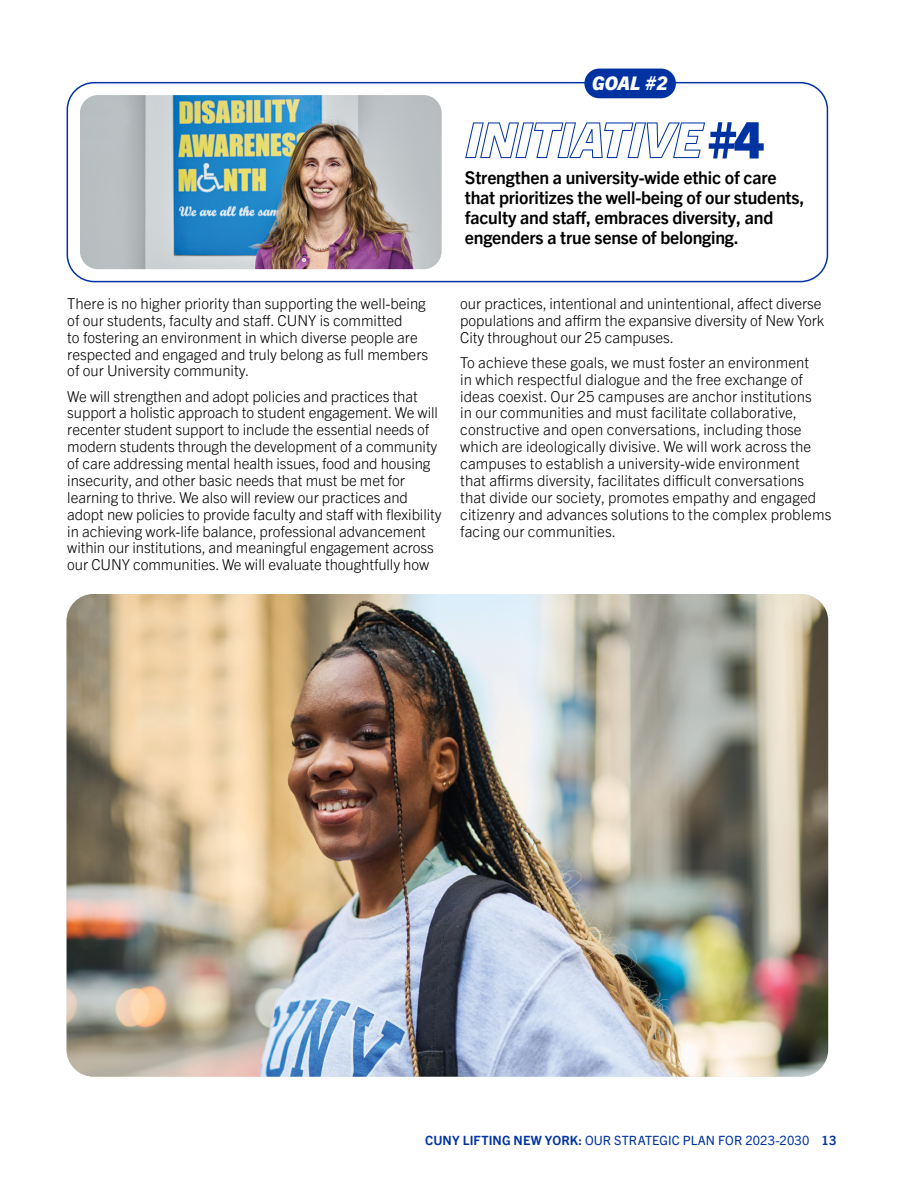
<style>
.page{position:relative;width:918px;height:1188px;background:#fff}
.page>*{position:absolute;margin:0;border:0;box-sizing:border-box;transform-origin:0 0}
.t1{font:800 50.55px "Trade Gothic Next LT Pro";color:#0033a1}
.t2{font:italic 800 18.75px "Trade Gothic Next LT Pro";color:#fff}
.t3{font:700 17.7px/20.2px "Trade Gothic Next LT Pro";letter-spacing:-.01em;color:#000}
.t4{font:300 15px/16.8px "Trade Gothic Next LT Pro";color:#000}
.t5{font:12.75px "Trade Gothic Next LT Pro";letter-spacing:.01em;color:#0033a1}
.s1{font-weight:700}
</style>
<div class="page">
<div style="left:67px;top:82px;width:761px;height:200px;border:2px solid #0033a1;border-radius:27px"></div>
<svg style="left:465px;top:122px;width:240px;height:36px"></svg>
<img style="left:80px;top:95px;width:362px;height:174px">
<div style="left:584px;top:69px;width:92px;height:29px;background:#0033a1;border-radius:15px"></div>
<img style="left:67px;top:594px;width:761px;height:483px">
<p class="t2" style="left:592px;top:70px;width:77px">GOAL #2</p>
<h1 class="t1" style="left:707px;top:105px;width:59px">#4</h1>
<p class="t3" style="left:465px;top:166px;width:341px">Strengthen a university-wide ethic of care that prioritizes the well-being of our students, faculty and staff, embraces diversity, and engenders a true sense of belonging.</p>
<p class="t4" style="left:67px;top:294px;width:362px">There is no higher priority than supporting the well-being of our students, faculty and staff. CUNY is committed<br>to fostering an environment in which diverse people are respected and engaged and truly belong as full members of our University community.</p>
<p class="t4" style="left:67px;top:387px;width:376px">We will strengthen and adopt policies and practices that support a holistic approach to student engagement. We will recenter student support to include the essential needs of modern students through the development of a community of care addressing mental health issues, food and housing insecurity, and other basic needs that must be met for learning to thrive. We also will review our practices and adopt new policies to provide faculty and staff with flexibility in achieving work-life balance, professional advancement within our institutions, and meaningful engagement across our CUNY communities. We will evaluate thoughtfully how</p>
<p class="t4" style="left:460px;top:294px;width:365px">our practices, intentional and unintentional, affect diverse populations and affirm the expansive diversity of New York<br>City throughout our 25 campuses.</p>
<p class="t4" style="left:460px;top:353px;width:373px">To achieve these goals, we must foster an environment<br>in which respectful dialogue and the free exchange of ideas coexist. Our 25 campuses are anchor institutions<br>in our communities and must facilitate collaborative, constructive and open conversations, including those which are ideologically divisive. We will work across the campuses to establish a university-wide environment<br>that affirms diversity, facilitates difficult conversations that divide our society, promotes empathy and engaged citizenry and advances solutions to the complex problems facing our communities.</p>
<p class="t5" style="left:425px;top:1132px;width:413px"><span class="s1">CUNY LIFTING NEW YORK:</span> OUR STRATEGIC PLAN FOR 2023-2030 <span class="s1">13</span></p>
</div>
